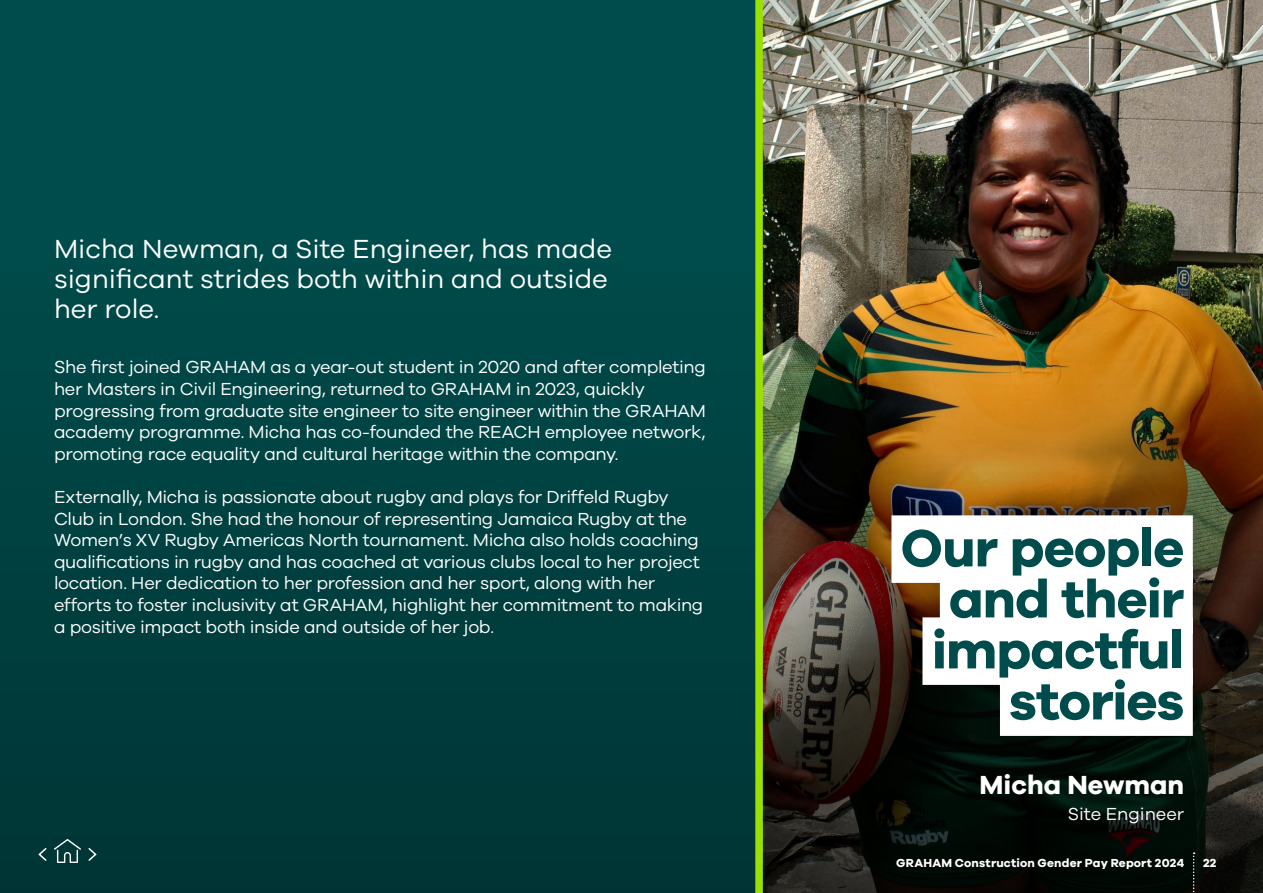
<style>
.page{position:relative;width:1263px;height:893px;background:#fff}
.page>*{position:absolute;margin:0;border:0;box-sizing:border-box;transform-origin:0 0}
.t1{font:700 54px/51px "Galano Grotesque";letter-spacing:-.02em;color:#004b4b;text-align:right}
.Intro{font:27px/30px "Galano Grotesque";color:#fff}
.t2{font:700 27px "Galano Grotesque";color:#fff}
.Bodycopy{font:18px/21.6px "Galano Grotesque";letter-spacing:-.02em;color:#fff}
.Bodycopy-2{font:18px "Galano Grotesque";color:#fff}
.t3{font:700 12px "Galano Grotesque";letter-spacing:.015em;color:#fff}
</style>
<div class="page">
<div style="left:0;top:0;width:1263px;height:893px;background:linear-gradient(to bottom,#005050,#003636)"></div>
<img style="left:763px;top:0;width:500px;height:893px">
<div style="left:755px;top:0;width:8px;height:893px;background:#9be100"></div>
<svg style="left:1193px;top:852px;width:2px;height:41px"></svg>
<svg style="left:54px;top:839px;width:27px;height:24px"></svg>
<svg style="left:37px;top:846px;width:11px;height:16px"></svg>
<svg style="left:87px;top:846px;width:11px;height:16px"></svg>
<div style="left:891px;top:515px;width:302px;height:68px;background:#fff"></div>
<div style="left:940px;top:566px;width:253px;height:68px;background:#fff"></div>
<div style="left:922px;top:617px;width:271px;height:68px;background:#fff"></div>
<div style="left:1000px;top:668px;width:193px;height:68px;background:#fff"></div>
<h2 class="Intro" style="left:54px;top:233px;width:560px">Micha Newman, a Site Engineer, has made significant strides both within and outside her role.</h2>
<p class="Bodycopy" style="left:54px;top:356px;width:654px">She first joined GRAHAM as a year-out student in 2020 and after completing her Masters in Civil Engineering, returned to GRAHAM in 2023, quickly progressing from graduate site engineer to site engineer within the GRAHAM academy programme. Micha has co-founded the REACH employee network, promoting race equality and cultural heritage within the company.</p>
<p class="Bodycopy" style="left:54px;top:486px;width:651px">Externally, Micha is passionate about rugby and plays for Driffeld Rugby Club in London. She had the honour of representing Jamaica Rugby at the Women’s XV Rugby Americas North tournament. Micha also holds coaching qualifications in rugby and has coached at various clubs local to her project location. Her dedication to her profession and her sport, along with her efforts to foster inclusivity at GRAHAM, highlight her commitment to making a positive impact both inside and outside of her job.</p>
<h1 class="t1" style="left:900px;top:521px;width:285px">Our people and their impactful stories</h1>
<p class="t2" style="left:979px;top:768px;width:206px">Micha Newman</p>
<p class="Bodycopy-2" style="left:1068px;top:803px;width:118px">Site Engineer</p>
<p class="t3" style="left:896px;top:855px;width:290px">GRAHAM Construction Gender Pay Report 2024</p>
<p class="t3" style="left:1203px;top:855px;width:15px">22</p>
</div>
